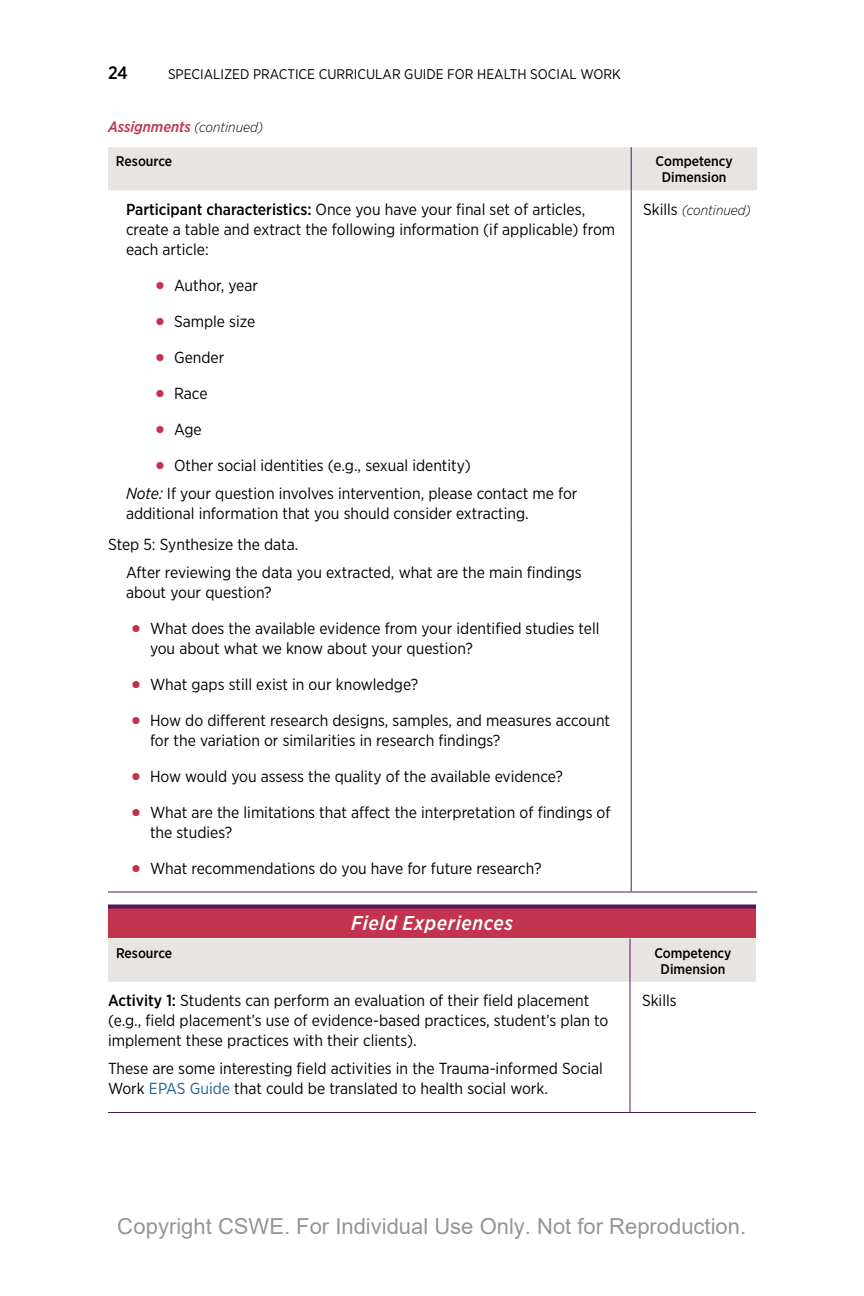
<style>
.page{position:relative;width:864px;height:1296px;background:#fff}
.page>*{position:absolute;margin:0;border:0;box-sizing:border-box;transform-origin:0 0}
.t1{font:22px "Arial";color:rgb(0 0 0/.42)}
.t2{font:italic 500 20px "Gotham Narrow";letter-spacing:.03em;color:#fff}
.t3{font:500 18px "Gotham Narrow";color:#000}
.t4{font:16px/20px "Gotham Narrow";color:#000}
.t5{font:italic 500 15px "Gotham Narrow";color:#c23350}
.t6{font:500 14px/16px "Gotham Narrow";color:#000;text-align:center}
.t7{font:14px "Gotham Narrow";color:#000}
.t8{font:italic 300 14px "Gotham Narrow";color:#000}
.s1{font-weight:300;font-size:14px;color:#000}
.s2{font-weight:500}
.s3{color:#c23350}
.s4{font-style:italic}
.s5{font-weight:400;font-style:normal;font-size:16px}
.s6{color:#215e9e}
</style>
<div class="page">
<div style="left:108px;top:147px;width:649px;height:43px;background:#e7e4e2"></div>
<hr style="left:108px;top:891px;width:523px;height:1px;background:#511a5d">
<hr style="left:631px;top:190px;width:1px;height:335px;background:#511a5d">
<hr style="left:631px;top:525px;width:1px;height:366px;background:#511a5d">
<hr style="left:631px;top:891px;width:126px;height:1px;background:#511a5d">
<hr style="left:631px;top:147px;width:1px;height:43px;background:#511a5d">
<div style="left:108px;top:906px;width:648px;height:32px;background:#c23350"></div>
<svg style="left:108px;top:904px;width:648px;height:4px;background:#663671"></svg>
<div style="left:108px;top:938px;width:648px;height:44px;background:#e7e4e2"></div>
<hr style="left:108px;top:1112px;width:522px;height:1px;background:#511a5d">
<hr style="left:630px;top:982px;width:1px;height:130px;background:#511a5d">
<hr style="left:630px;top:1112px;width:126px;height:1px;background:#511a5d">
<hr style="left:630px;top:938px;width:1px;height:44px;background:#511a5d">
<p class="t3" style="left:108px;top:61px;width:21px">24</p>
<p class="t7" style="left:168px;top:66px;width:454px">SPECIALIZED PRACTICE CURRICULAR GUIDE FOR HEALTH SOCIAL WORK</p>
<p class="t5" style="left:108px;top:117px;width:157px">Assignments <span class="s1">(continued)</span></p>
<p class="t6" style="left:116px;top:153px;width:58px">Resource</p>
<p class="t6" style="left:656px;top:153px;width:79px">Competency<br>Dimension</p>
<p class="t4" style="left:126px;top:199px;width:491px"><span class="s2">Participant characteristics:</span> Once you have your final set of articles, create a table and extract the following information (if applicable) from each article:</p>
<p class="t4" style="left:156px;top:275px;width:104px"><span class="s3">●</span> Author, year</p>
<p class="t4" style="left:156px;top:311px;width:101px"><span class="s3">●</span> Sample size</p>
<p class="t4" style="left:156px;top:347px;width:70px"><span class="s3">●</span> Gender</p>
<p class="t4" style="left:156px;top:383px;width:53px"><span class="s3">●</span> Race</p>
<p class="t4" style="left:156px;top:419px;width:47px"><span class="s3">●</span> Age</p>
<p class="t4" style="left:126px;top:451px;width:453px;line-height:28px;text-indent:30px"><span class="s3">●</span> Other social identities (e.g., sexual identity)<br><span class="s4">Note:</span> If your question involves intervention, please contact me for</p>
<p class="t4" style="left:126px;top:503px;width:402px">additional information that you should consider extracting.</p>
<p class="t8" style="left:643px;top:202px;width:109px"><span class="s5">Skills</span> (continued)</p>
<p class="t4" style="left:126px;top:530px;width:457px;line-height:28px;text-indent:-18px">Step 5: Synthesize the data.<br>After reviewing the data you extracted, what are the main findings</p>
<p class="t4" style="left:126px;top:582px;width:147px">about your question?</p>
<p class="t4" style="left:150px;top:618px;width:451px;text-indent:-18px"><span class="s3">●</span> What does the available evidence from your identified studies tell you about what we know about your question?</p>
<p class="t4" style="left:132px;top:674px;width:288px"><span class="s3">●</span> What gaps still exist in our knowledge?</p>
<p class="t4" style="left:150px;top:710px;width:462px;text-indent:-18px"><span class="s3">●</span> How do different research designs, samples, and measures account for the variation or similarities in research findings?</p>
<p class="t4" style="left:132px;top:766px;width:432px"><span class="s3">●</span> How would you assess the quality of the available evidence?</p>
<p class="t4" style="left:150px;top:802px;width:462px;text-indent:-18px"><span class="s3">●</span> What are the limitations that affect the interpretation of findings of the studies?</p>
<p class="t4" style="left:132px;top:858px;width:411px"><span class="s3">●</span> What recommendations do you have for future research?</p>
<p class="t2" style="left:351px;top:911px;width:163px">Field Experiences</p>
<p class="t6" style="left:116px;top:945px;width:58px">Resource</p>
<p class="t6" style="left:654px;top:945px;width:79px">Competency<br>Dimension</p>
<p class="t4" style="left:108px;top:991px;width:502px"><span class="s2">Activity 1:</span> Students can perform an evaluation of their field placement (e.g., field placement’s use of evidence-based practices, student’s plan to implement these practices with their clients).</p>
<p class="t4" style="left:108px;top:1059px;width:496px">These are some interesting field activities in the Trauma-informed Social<br>Work <span class="s6">EPAS Guide</span> that could be translated to health social work.</p>
<p class="t4" style="left:642px;top:991px;width:36px">Skills</p>
<h1 class="t1" style="left:118px;top:1211px;width:630px">Copyright CSWE. For Individual Use Only. Not for Reproduction.</h1>
</div>
